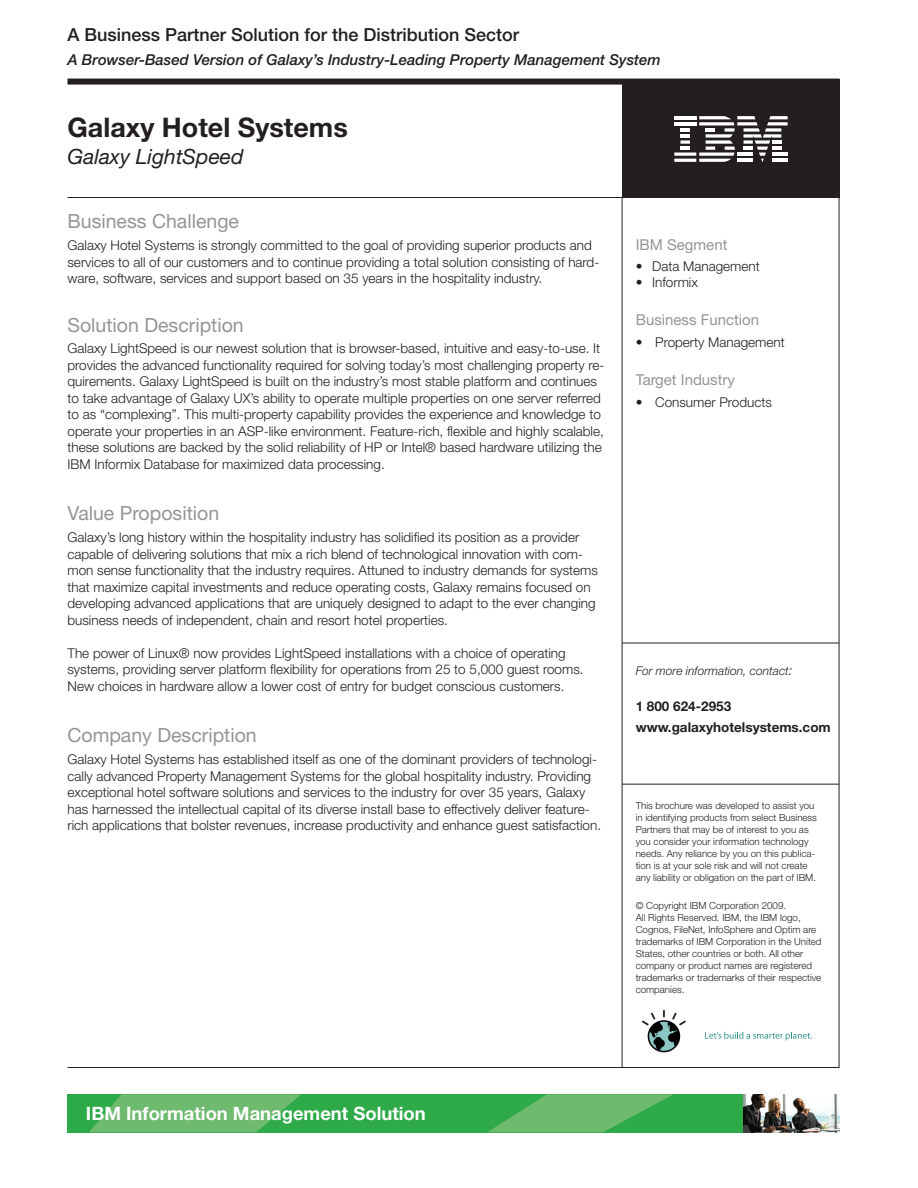
<style>
.page{position:relative;width:918px;height:1188px;background:#fff}
.page>*{position:absolute;margin:0;border:0;box-sizing:border-box;transform-origin:0 0}
.t1{font:700 27px "Helvetica Neue";color:#231f20}
.t2{font:italic 21px "Helvetica Neue";color:#231f20}
.t3{font:19.5px "Helvetica Neue LT Std";color:#939598}
.t4{font:700 18.45px "Helvetica Neue LT Std";color:#fff}
.t5{font:500 18px "Helvetica Neue LT Std";color:#231f20}
.t6{font:italic 500 15px "Helvetica Neue";color:#231f20}
.t7{font:15px "Helvetica Neue LT Std";color:#939598}
.t8{font:300 13.5px/16.5px "Helvetica Neue";color:#231f20}
.t9{font:700 13.5px "Helvetica Neue LT Std";color:#231f20}
.t10{font:700 13.5px "Helvetica Neue";color:#231f20}
.t11{font:italic 300 12px "Helvetica Neue";color:#231f20}
.t12{font:300 9.75px/12px "Helvetica Neue";color:#231f20}
.s1{font-size:13.5px}
</style>
<div class="page">
<div style="left:622px;top:79px;width:217px;height:119px;background:#231f20"></div>
<svg style="left:674px;top:116px;width:114px;height:46px"></svg>
<hr style="left:737px;top:159px;width:16px;height:3px;background:#fff">
<hr style="left:674px;top:159px;width:22px;height:3px;background:#fff">
<hr style="left:622px;top:784px;width:217px;height:1px;background:#231f20">
<hr style="left:622px;top:643px;width:217px;height:1px;background:#231f20">
<img style="left:642px;top:1011px;width:44px;height:42px">
<svg style="left:705px;top:1032px;width:107px;height:8px"></svg>
<div style="left:68px;top:1094px;width:676px;height:38px;background:#2eaa49"></div>
<svg style="left:89px;top:1094px;width:212px;height:38px"></svg>
<svg style="left:488px;top:1094px;width:185px;height:38px"></svg>
<img style="left:743px;top:1094px;width:96px;height:38px">
<div style="left:68px;top:79px;width:771px;height:6px;background:#231f20"></div>
<hr style="left:68px;top:197px;width:771px;height:1px;background:#231f20">
<hr style="left:68px;top:1067px;width:771px;height:1px;background:#231f20">
<hr style="left:622px;top:198px;width:1px;height:870px;background:#231f20">
<hr style="left:839px;top:198px;width:1px;height:870px;background:#231f20">
<h3 class="t5" style="left:68px;top:24px;width:453px">A Business Partner Solution for the Distribution Sector</h3>
<p class="t6" style="left:68px;top:51px;width:595px">A Browser-Based Version of Galaxy’s Industry-Leading Property Management System</p>
<h1 class="t1" style="left:68px;top:110px;width:282px">Galaxy Hotel Systems</h1>
<h2 class="t2" style="left:68px;top:144px;width:178px">Galaxy LightSpeed</h2>
<h3 class="t3" style="left:68px;top:209px;width:173px">Business Challenge</h3>
<p class="t8" style="left:68px;top:237px;width:533px">Galaxy Hotel Systems is strongly committed to the goal of providing superior products and services to all of our customers and to continue providing a total solution consisting of hard&shy;ware, software, services and support based on 35 years in the hospitality industry.</p>
<h3 class="t3" style="left:68px;top:314px;width:178px">Solution Description</h3>
<p class="t8" style="left:68px;top:340px;width:539px">Galaxy LightSpeed is our newest solution that is browser-based, intuitive and easy-to-use. It provides the advanced functionality required for solving today’s most challenging property re&shy;quirements. Galaxy LightSpeed is built on the industry’s most stable platform and continues to take advantage of Galaxy UX’s ability to operate multiple properties on one server referred to as “complexing”. This multi-property capability provides the experience and knowledge to operate your properties in an ASP-like environment. Feature-rich, flexible and highly scalable, these solutions are backed by the solid reliability of HP or Intel® based hardware utilizing the IBM Informix Database for maximized data processing.</p>
<h3 class="t3" style="left:68px;top:501px;width:153px">Value Proposition</h3>
<p class="t8" style="left:68px;top:529px;width:532px">Galaxy’s long history within the hospitality industry has solidified its position as a provider capable of delivering solutions that mix a rich blend of technological innovation with com&shy;mon sense functionality that the industry requires. Attuned to industry demands for systems that maximize capital investments and reduce operating costs, Galaxy remains focused on developing advanced applications that are uniquely designed to adapt to the ever changing business needs of independent, chain and resort hotel properties.</p>
<p class="t8" style="left:68px;top:644px;width:518px">The power of Linux® now provides LightSpeed installations with a choice of operating systems, providing server platform flexibility for operations from 25 to 5,000 guest rooms.<br>New choices in hardware allow a lower cost of entry for budget conscious customers.</p>
<h3 class="t3" style="left:68px;top:723px;width:191px">Company Description</h3>
<p class="t8" style="left:68px;top:751px;width:535px">Galaxy Hotel Systems has established itself as one of the dominant providers of technologi&shy;cally advanced Property Management Systems for the global hospitality industry. Providing exceptional hotel software solutions and services to the industry for over 35 years, Galaxy has harnessed the intellectual capital of its diverse install base to effectively deliver feature&shy;rich applications that bolster revenues, increase productivity and enhance guest satisfaction.</p>
<p class="t7" style="left:636px;top:236px;width:93px">IBM Segment</p>
<p class="t8" style="left:636px;top:257px;width:126px">• Data Management</p>
<p class="t8" style="left:636px;top:274px;width:64px">• Informix</p>
<p class="t7" style="left:636px;top:311px;width:125px">Business Function</p>
<p class="t8" style="left:636px;top:334px;width:151px">• Property Management</p>
<p class="t7" style="left:636px;top:370px;width:101px">Target Industry</p>
<p class="t8" style="left:636px;top:394px;width:138px">• Consumer Products</p>
<p class="t11" style="left:636px;top:664px;width:158px">For more information, contact<span class="s1">:</span></p>
<p class="t10" style="left:636px;top:698px;width:97px">1 800 624-2953</p>
<p class="t9" style="left:636px;top:719px;width:197px">www.galaxyhotelsystems.com</p>
<p class="t12" style="left:636px;top:799px;width:183px">This brochure was developed to assist you in identifying products from select Business Partners that may be of interest to you as you consider your information technology needs. Any reliance by you on this publica&shy;tion is at your sole risk and will not create any liability or obligation on the part of IBM.</p>
<p class="t12" style="left:636px;top:899px;width:187px">© Copyright IBM Corporation 2009.<br>All Rights Reserved. IBM, the IBM logo, Cognos, FileNet, InfoSphere and Optim are trademarks of IBM Corporation in the United States, other countries or both. All other company or product names are registered trademarks or trademarks of their respective companies.</p>
<h3 class="t4" style="left:86px;top:1102px;width:341px">IBM Information Management Solution</h3>
</div>
